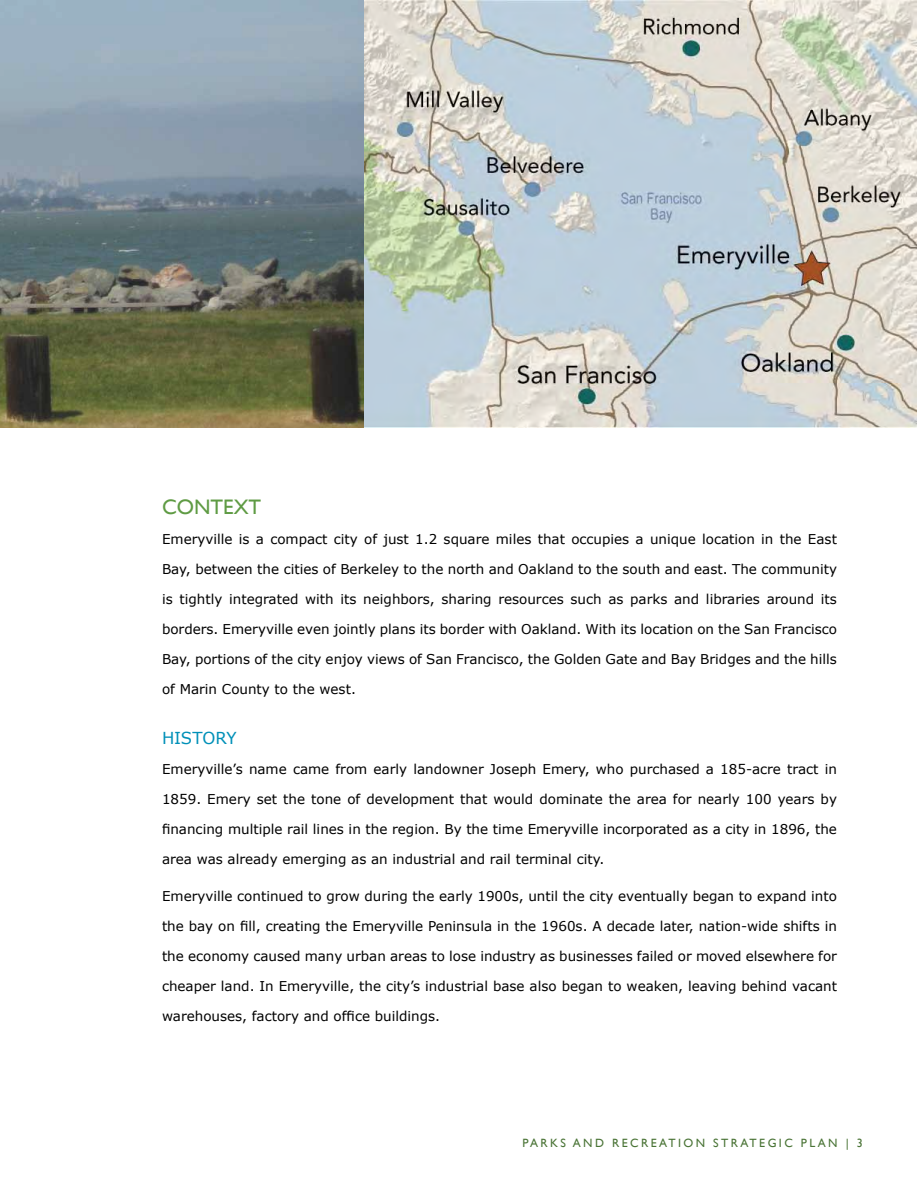
<style>
.page{position:relative;width:918px;height:1188px;background:#fff}
.page>*{position:absolute;margin:0;border:0;box-sizing:border-box;transform-origin:0 0}
.t1{font:21px "Gill Sans";color:#5f9b44}
.t2{font:16.5px "Verdana";color:#0090b8}
.t3{font:13.5px "Verdana";color:#000}
.t4{font:12px "Gill Sans";letter-spacing:.2em;color:#4a7436}
</style>
<div class="page">
<img style="left:0;top:0;width:917px;height:428px">
<h1 class="t1" style="left:162px;top:494px;width:101px">CONTEXT</h1>
<p class="t3" style="left:162px;top:530px;width:676px">Emeryville is a compact city of just 1.2 square miles that occupies a unique location in the East</p>
<p class="t3" style="left:162px;top:560px;width:677px">Bay, between the cities of Berkeley to the north and Oakland to the south and east. The community</p>
<p class="t3" style="left:162px;top:590px;width:676px">is tightly integrated with its neighbors, sharing resources such as parks and libraries around its</p>
<p class="t3" style="left:162px;top:620px;width:676px">borders. Emeryville even jointly plans its border with Oakland. With its location on the San Francisco</p>
<p class="t3" style="left:162px;top:650px;width:676px">Bay, portions of the city enjoy views of San Francisco, the Golden Gate and Bay Bridges and the hills</p>
<p class="t3" style="left:162px;top:680px;width:195px">of M arin County to the west.</p>
<p class="t2" style="left:162px;top:727px;width:15px">Histor</p>
<p class="t2" style="left:226px;top:727px;width:12px">y</p>
<p class="t3" style="left:162px;top:760px;width:676px">Emeryville’s name came from early landowner Joseph Emery, who purchased a 185-acre tract in</p>
<p class="t3" style="left:162px;top:790px;width:677px">1859. Emery set the tone of development that would dominate the area for nearly 100 years by</p>
<p class="t3" style="left:162px;top:820px;width:676px">financing multiple rail lines in the region. By the time Emeryville incorporated as a city in 1896, the</p>
<p class="t3" style="left:162px;top:850px;width:444px">area was already emerging as an industrial and rail terminal city.</p>
<p class="t3" style="left:162px;top:887px;width:676px">Emeryville continued to grow during the early 1900s, until the city eventually began to expand into</p>
<p class="t3" style="left:162px;top:917px;width:676px">the bay on fill, creating the Emeryville Peninsula in the 1960s. A decade later, nation-wide shifts in</p>
<p class="t3" style="left:162px;top:947px;width:676px">the economy caused many urban areas to lose industry as businesses failed or moved elsewhere for</p>
<p class="t3" style="left:162px;top:977px;width:677px">cheaper land. In Emeryville, the city’s industrial base also began to weaken, leaving behind vacant</p>
<p class="t3" style="left:162px;top:1007px;width:280px">warehouses, factory and office buildings.</p>
<p class="t4" style="left:523px;top:1136px;width:10px">PARKS</p>
<p class="t4" style="left:573px;top:1136px;width:4px">AND</p>
<p class="t4" style="left:612px;top:1136px;width:23px">RECR</p>
<p class="t4" style="left:651px;top:1136px;width:65px">EAT ION STRAT</p>
<p class="t4" style="left:759px;top:1136px;width:45px">EG IC PLAN</p>
<p class="t4" style="left:846px;top:1136px;width:19px">| 3</p>
</div>
